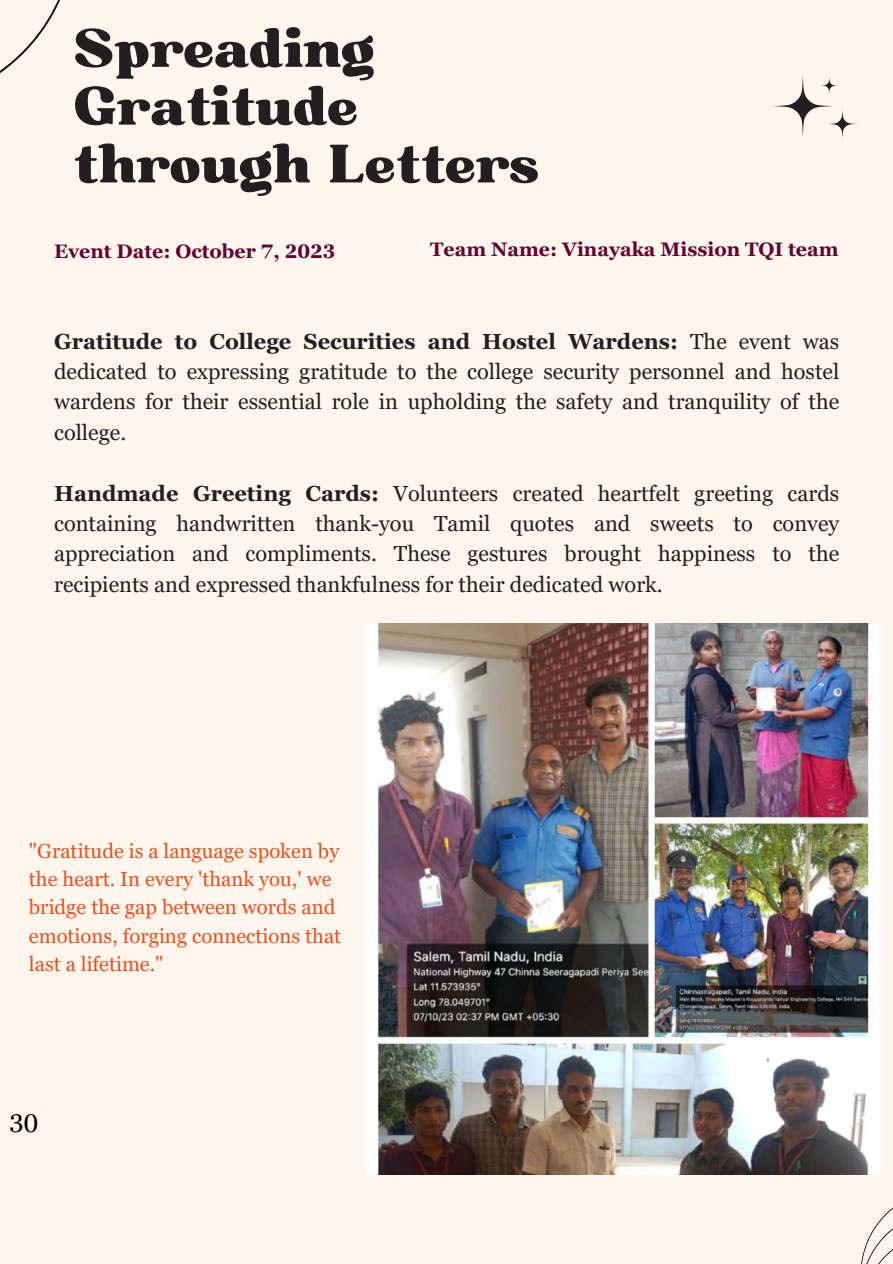
<style>
.page{position:relative;width:893px;height:1264px;background:#fff}
.page>*{position:absolute;margin:0;border:0;box-sizing:border-box;transform-origin:0 0}
.t1{font:52.05px/57.8px "Bugaki";color:#231f20}
.t2{font:25.5px "Georgia Pro";color:#000}
.t3{font:21.75px/30.3px "Georgia Pro";color:#231f20;text-align:justify}
.t4{font:20.4px/28.2px "Georgia Pro";color:#ec501e}
.t5{font:700 19.5px "Georgia Pro";color:#640030}
.s1{font-weight:700}
</style>
<div class="page">
<div style="left:0;top:0;width:892px;height:1263px;background:#fff7ee"></div>
<svg style="left:861px;top:1208px;width:31px;height:55px"></svg>
<svg style="left:0;top:0;width:60px;height:73px"></svg>
<svg style="left:773px;top:76px;width:85px;height:63px"></svg>
<img style="left:366px;top:623px;width:514px;height:550px">
<h1 class="t1" style="left:73px;top:22px;width:467px">Spreading<br>Gratitude through Letters</h1>
<p class="t5" style="left:54px;top:240px;width:283px">Event Date: October 7, 2023</p>
<p class="t5" style="left:430px;top:238px;width:410px">Team Name: Vinayaka Mission TQI team</p>
<p class="t3" style="left:54px;top:326px;width:786px"><span class="s1">Gratitude to College Securities and Hostel Wardens:</span> The event was dedicated to expressing gratitude to the college security personnel and hostel wardens for their essential role in upholding the safety and tranquility of the college.</p>
<p class="t3" style="left:54px;top:478px;width:786px"><span class="s1">Handmade Greeting Cards:</span> Volunteers created heartfelt greeting cards containing handwritten thank-you Tamil quotes and sweets to convey appreciation and compliments. These gestures brought happiness to the recipients and expressed thankfulness for their dedicated work.</p>
<p class="t4" style="left:29px;top:837px;width:314px">"Gratitude is a language spoken by the heart. In every 'thank you,' we bridge the gap between words and emotions, forging connections that last a lifetime."</p>
<p class="t2" style="left:9px;top:1108px;width:30px">30</p>
</div>
